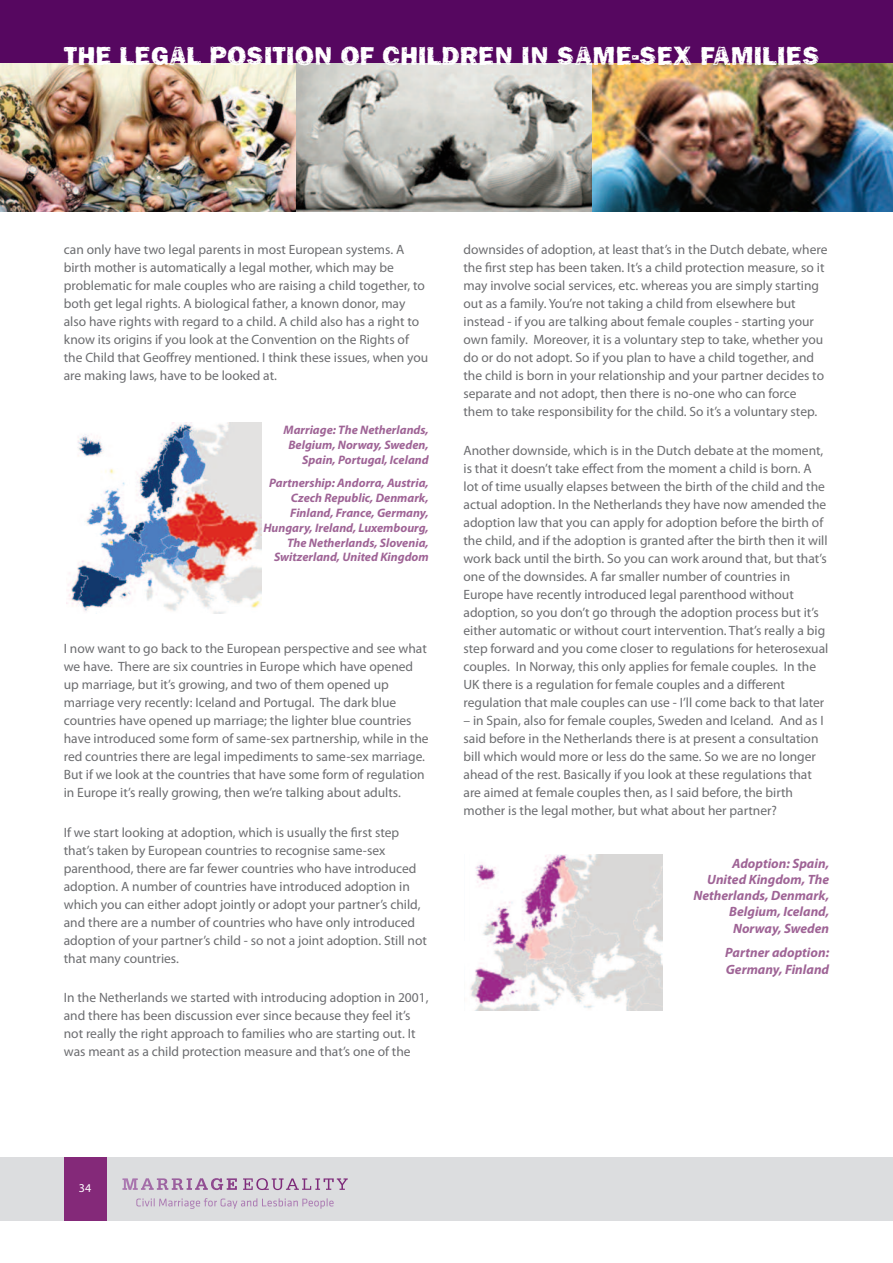
<style>
.page{position:relative;width:893px;height:1263px;background:#fff}
.page>*{position:absolute;margin:0;border:0;box-sizing:border-box;transform-origin:0 0}
.t1{font:27px "Frankie";color:#fff}
.t2{font:13.5px/18px "Myriad Pro";color:#6c6d70}
.t3{font:italic 700 13.5px/16.2px "Myriad Pro";color:#9f6496;text-align:right}
.t4{font:italic 700 12.3px/14.9px "Myriad Pro";color:#9f6496;text-align:right}
.t5{font:12px "Myriad Pro";color:#fff}
</style>
<div class="page">
<div style="left:0;top:1157px;width:893px;height:63px;background:#dcdddf"></div>
<div style="left:64px;top:1157px;width:42px;height:63px;background:#842979"></div>
<svg style="left:122px;top:1178px;width:115px;height:12px"></svg>
<svg style="left:243px;top:1178px;width:105px;height:12px"></svg>
<svg style="left:136px;top:1198px;width:198px;height:11px"></svg>
<div style="left:0;top:0;width:893px;height:64px;background:#560760"></div>
<img style="left:0;top:64px;width:296px;height:148px">
<img style="left:296px;top:64px;width:296px;height:148px">
<img style="left:592px;top:64px;width:300px;height:148px">
<img style="left:67px;top:422px;width:195px;height:191px">
<img style="left:470px;top:854px;width:192px;height:156px">
<h1 class="t1" style="left:64px;top:40px;width:757px">THE LEGAL POSITION OF CHILDREN IN SAME-SEX FAMILIES</h1>
<p class="t2" style="left:64px;top:241px;width:366px">can only have two legal parents in most European systems. A birth mother is automatically a legal mother, which may be problematic for male couples who are raising a child together, to both get legal rights. A biological father, a known donor, may also have rights with regard to a child. A child also has a right to know its origins if you look at the Convention on the Rights of the Child that Geoffrey mentioned. I think these issues, when you are making laws, have to be looked at.</p>
<p class="t4" style="left:284px;top:424px;width:147px">Marriage: The Netherlands,<br>Belgium, Norway, Sweden,<br>Spain, Portugal, Iceland</p>
<p class="t4" style="left:263px;top:477px;width:167px">Partnership: Andorra, Austria,<br>Czech Republic, Denmark,<br>Finland, France, Germany,<br>Hungary, Ireland, Luxembourg,<br>The Netherlands, Slovenia,<br>Switzerland, United Kingdom</p>
<p class="t2" style="left:64px;top:641px;width:366px">I now want to go back to the European perspective and see what we have. There are six countries in Europe which have opened up marriage, but it’s growing, and two of them opened up marriage very recently: Iceland and Portugal. The dark blue countries have opened up marriage; the lighter blue countries have introduced some form of same-sex partnership, while in the red countries there are legal impediments to same-sex marriage.<br>But if we look at the countries that have some form of regulation in Europe it’s really growing, then we’re talking about adults.</p>
<p class="t2" style="left:64px;top:824px;width:365px">If we start looking at adoption, which is usually the first step that’s taken by European countries to recognise same-sex parenthood, there are far fewer countries who have introduced adoption. A number of countries have introduced adoption in which you can either adopt jointly or adopt your partner’s child, and there are a number of countries who have only introduced adoption of your partner’s child - so not a joint adoption. Still not that many countries.</p>
<p class="t2" style="left:64px;top:989px;width:366px">In the Netherlands we started with introducing adoption in 2001, and there has been discussion ever since because they feel it’s not really the right approach to families who are starting out. It was meant as a child protection measure and that’s one of the</p>
<p class="t2" style="left:463px;top:241px;width:365px">downsides of adoption, at least that’s in the Dutch debate, where the first step has been taken. It’s a child protection measure, so it may involve social services, etc. whereas you are simply starting out as a family. You’re not taking a child from elsewhere but instead - if you are talking about female couples - starting your own family. Moreover, it is a voluntary step to take, whether you do or do not adopt. So if you plan to have a child together, and the child is born in your relationship and your partner decides to separate and not adopt, then there is no-one who can force them to take responsibility for the child. So it’s a voluntary step.</p>
<p class="t2" style="left:463px;top:443px;width:366px">Another downside, which is in the Dutch debate at the moment, is that it doesn’t take effect from the moment a child is born. A lot of time usually elapses between the birth of the child and the actual adoption. In the Netherlands they have now amended the adoption law that you can apply for adoption before the birth of the child, and if the adoption is granted after the birth then it will work back until the birth. So you can work around that, but that’s one of the downsides. A far smaller number of countries in Europe have recently introduced legal parenthood without adoption, so you don’t go through the adoption process but it’s either automatic or without court intervention. That’s really a big step forward and you come closer to regulations for heterosexual couples. In Norway, this only applies for female couples. In the UK there is a regulation for female couples and a different regulation that male couples can use - I’ll come back to that later</p>
<p class="t2" style="left:463px;top:713px;width:362px">– in Spain, also for female couples, Sweden and Iceland. And as I said before in the Netherlands there is at present a consultation bill which would more or less do the same. So we are no longer ahead of the rest. Basically if you look at these regulations that are aimed at female couples then, as I said before, the birth mother is the legal mother, but what about her partner?</p>
<p class="t3" style="left:693px;top:856px;width:137px">Adoption: Spain,<br>United Kingdom, The<br>Netherlands, Denmark,<br>Belgium, Iceland,<br>Norway, Sweden</p>
<p class="t3" style="left:725px;top:946px;width:105px;text-align:left">Partner adoption:<br>Germany, Finland</p>
<p class="t5" style="left:79px;top:1183px;width:14px">34</p>
</div>
